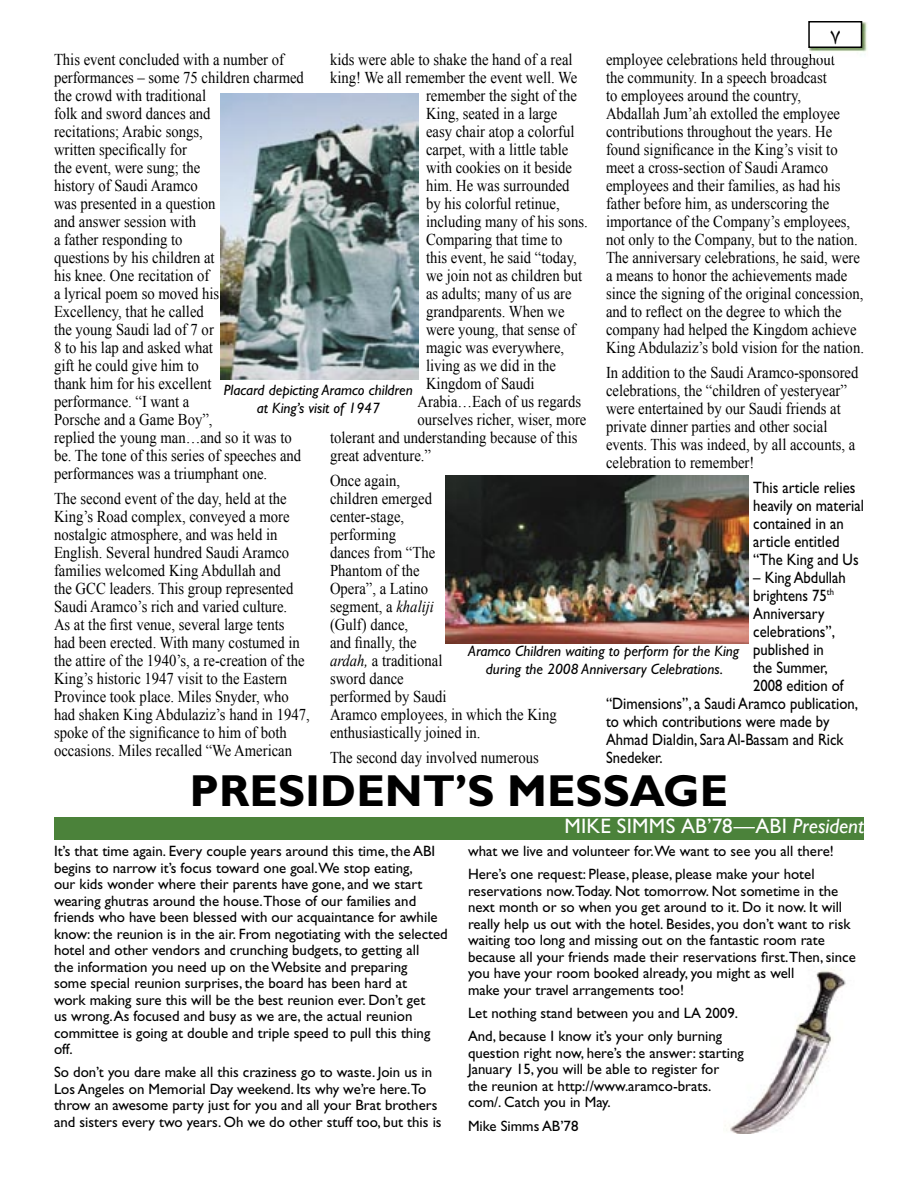
<style>
.page{position:relative;width:918px;height:1188px;background:#fff}
.page>*{position:absolute;margin:0;border:0;box-sizing:border-box;transform-origin:0 0}
.t1{font:700 45px "Gill Sans Std";color:#000}
.t2{font:24px "Arabic Web";color:#000}
.t3{font:21px "Gill Sans Std";letter-spacing:.01em;color:#fff}
.t4{font:16.5px/18px "Times New Roman";color:#000;scale:.89 1}
.t5{font:16.5px/18px "Gill Sans Std";color:#000;scale:.89 1}
.t6{font:15px/16.5px "Gill Sans Std";color:#000}
.t7{font:italic 15px/18px "Gill Sans Std";color:#000;text-align:center}
.s1{font-style:italic}
</style>
<div class="page">
<img style="left:725px;top:968px;width:121px;height:166px">
<img style="left:220px;top:93px;width:198px;height:286px">
<img style="left:446px;top:475px;width:303px;height:168px">
<div style="left:54px;top:817px;width:810px;height:22px;background:#4b823a"></div>
<img style="left:809px;top:22px;width:58px;height:30px">
<img style="left:809px;top:54px;width:25px;height:4px">
<svg style="left:808px;top:21px;width:54px;height:27px"></svg>
<h2 class="t2" style="left:830px;top:23px;width:13px">7</h2>
<p class="t4" style="left:54px;top:51px;width:282px">This event concluded with a number of performances – some 75 children charmed the crowd with traditional<br>folk and sword dances and<br>recitations; Arabic songs,<br>written specifically for<br>the event, were sung; the<br>history of Saudi Aramco<br>was presented in a question<br>and answer session with<br>a father responding to<br>questions by his children at<br>his knee. One recitation of<br>a lyrical poem so moved his<br>Excellency, that he called<br>the young Saudi lad of 7 or<br>8 to his lap and asked what<br>gift he could give him to<br>thank him for his excellent<br>performance. “I want a<br>Porsche and a Game Boy”,<br>replied the young man…and so it was to be. The tone of this series of speeches and performances was a triumphant one.</p>
<p class="t4" style="left:54px;top:489px;width:289px">The second event of the day, held at the King’s Road complex, conveyed a more nostalgic atmosphere, and was held in English. Several hundred Saudi Aramco families welcomed King Abdullah and<br>the GCC leaders. This group represented Saudi Aramco’s rich and varied culture.<br>As at the first venue, several large tents had been erected. With many costumed in the attire of the 1940’s, a re-creation of the King’s historic 1947 visit to the Eastern Province took place. Miles Snyder, who had shaken King Abdulaziz’s hand in 1947, spoke of the significance to him of both occasions. Miles recalled “We American</p>
<p class="t4" style="left:330px;top:51px;width:274px">kids were able to shake the hand of a real</p>
<p class="t4" style="left:330px;top:69px;width:280px">king! We all remember the event well. We</p>
<p class="t4" style="left:426px;top:87px;width:171px">remember the sight of the</p>
<p class="t4" style="left:426px;top:105px;width:149px">King, seated in a large</p>
<p class="t4" style="left:426px;top:123px;width:168px">easy chair atop a colorful</p>
<p class="t4" style="left:426px;top:141px;width:161px">carpet, with a little table</p>
<p class="t4" style="left:426px;top:159px;width:166px">with cookies on it beside</p>
<p class="t4" style="left:426px;top:177px;width:163px">him. He was surrounded</p>
<p class="t4" style="left:426px;top:195px;width:152px">by his colorful retinue,</p>
<p class="t4" style="left:426px;top:213px;width:183px">including many of his sons.</p>
<p class="t4" style="left:426px;top:231px;width:155px">Comparing that time to</p>
<p class="t4" style="left:426px;top:249px;width:171px">this event, he said “today,</p>
<p class="t4" style="left:426px;top:267px;width:177px">we join not as children but</p>
<p class="t4" style="left:426px;top:285px;width:165px">as adults; many of us are</p>
<p class="t4" style="left:426px;top:303px;width:157px">grandparents. When we</p>
<p class="t4" style="left:426px;top:321px;width:170px">were young, that sense of</p>
<p class="t4" style="left:426px;top:339px;width:157px">magic was everywhere,</p>
<p class="t4" style="left:426px;top:357px;width:148px">living as we did in the</p>
<p class="t4" style="left:426px;top:375px;width:123px">Kingdom of Saudi</p>
<p class="t4" style="left:418px;top:393px;width:185px">Arabia…Each of us regards</p>
<p class="t4" style="left:418px;top:411px;width:191px">ourselves richer, wiser, more</p>
<p class="t4" style="left:330px;top:429px;width:280px">tolerant and understanding because of this</p>
<p class="t4" style="left:330px;top:447px;width:115px">great adventure.”</p>
<p class="t4" style="left:330px;top:471px;width:256px">Once again,<br>children emerged<br>center-stage,<br>performing<br>dances from “The<br>Phantom of the<br>Opera”, a Latino<br>segment, a <span class="s1">khaliji<br></span>(Gulf) dance,<br>and finally, the<br><span class="s1">ardah,</span> a traditional<br>sword dance<br>performed by Saudi<br>Aramco employees, in which the King enthusiastically joined in.</p>
<p class="t4" style="left:330px;top:748px;width:236px">The second day involved numerous</p>
<p class="t4" style="left:606px;top:51px;width:291px">employee celebrations held throughout<br>the community. In a speech broadcast<br>to employees around the country,<br>Abdallah Jum’ah extolled the employee contributions throughout the years. He found significance in the King’s visit to meet a cross-section of Saudi Aramco employees and their families, as had his father before him, as underscoring the importance of the Company’s employees, not only to the Company, but to the nation.<br>The anniversary celebrations, he said, were a means to honor the achievements made since the signing of the original concession, and to reflect on the degree to which the company had helped the Kingdom achieve King Abdulaziz’s bold vision for the nation.</p>
<p class="t4" style="left:606px;top:363px;width:285px">In addition to the Saudi Aramco-sponsored celebrations, the “children of yesteryear” were entertained by our Saudi friends at private dinner parties and other social events. This was indeed, by all accounts, a celebration to remember!</p>
<p class="t5" style="left:753px;top:478px;width:126px">This article relies heavily on material contained in an article entitled “The King and Us</p>
<p class="t5" style="left:753px;top:568px;width:105px">– King Abdullah</p>
<p class="t5" style="left:753px;top:586px;width:92px">brightens 75<sup>th</sup></p>
<p class="t5" style="left:753px;top:604px;width:82px">Anniversary</p>
<p class="t5" style="left:753px;top:622px;width:93px">celebrations”,</p>
<p class="t5" style="left:753px;top:640px;width:81px">published in</p>
<p class="t5" style="left:753px;top:658px;width:85px">the Summer,</p>
<p class="t5" style="left:753px;top:676px;width:103px">2008 edition of</p>
<p class="t5" style="left:606px;top:694px;width:285px">“Dimensions”, a Saudi Aramco publication,</p>
<p class="t5" style="left:606px;top:712px;width:253px">to which contributions were made by</p>
<p class="t5" style="left:606px;top:730px;width:268px">Ahmad Dialdin, Sara Al-Bassam and Rick</p>
<p class="t5" style="left:606px;top:748px;width:65px">Snedeker.</p>
<p class="t7" style="left:224px;top:381px;width:190px">Placard depicting Aramco children at King’s visit of 1947</p>
<p class="t7" style="left:468px;top:642px;width:273px">Aramco Children waiting to perform for the King during the 2008 Anniversary Celebrations.</p>
<h1 class="t1" style="left:190px;top:764px;width:540px">PRESIDENT’S MESSAGE</h1>
<p class="t3" style="left:564px;top:814px;width:301px">MIKE SIMMS AB’78—ABI <span class="s1">President</span></p>
<p class="t6" style="left:54px;top:843px;width:395px">It’s that time again. Every couple years around this time, the ABI begins to narrow it’s focus toward one goal.We stop eating,<br>our kids wonder where their parents have gone, and we start wearing ghutras around the house.Those of our families and friends who have been blessed with our acquaintance for awhile know: the reunion is in the air. From negotiating with the selected hotel and other vendors and crunching budgets, to getting all<br>the information you need up on the Website and preparing<br>some special reunion surprises, the board has been hard at<br>work making sure this will be the best reunion ever. Don’t get<br>us wrong. As focused and busy as we are, the actual reunion committee is going at double and triple speed to pull this thing off.</p>
<p class="t6" style="left:54px;top:1064px;width:389px">So don’t you dare make all this craziness go to waste. Join us in Los Angeles on Memorial Day weekend. Its why we’re here.To throw an awesome party just for you and all your Brat brothers and sisters every two years. Oh we do other stuff too, but this is</p>
<p class="t6" style="left:468px;top:840px;width:367px;line-height:23.2px">what we live and volunteer for.We want to see you all there!<br>Here’s one request: Please, please, please make your hotel</p>
<p class="t6" style="left:468px;top:883px;width:389px">reservations now.Today. Not tomorrow. Not sometime in the next month or so when you get around to it. Do it now. It will really help us out with the hotel. Besides, you don’t want to risk waiting too long and missing out on the fantastic room rate because all your friends made their reservations first.Then, since you have your room booked already, you might as well<br>make your travel arrangements too!</p>
<p class="t6" style="left:468px;top:1002px;width:272px;line-height:23.2px">Let nothing stand between you and LA 2009.<br>And, because I know it’s your only burning</p>
<p class="t6" style="left:468px;top:1045px;width:277px">question right now, here’s the answer: starting January 15, you will be able to register for<br>the reunion at http://www.aramco-brats. com/. Catch you in May.</p>
<p class="t6" style="left:468px;top:1118px;width:112px">Mike Simms AB’78</p>
</div>
